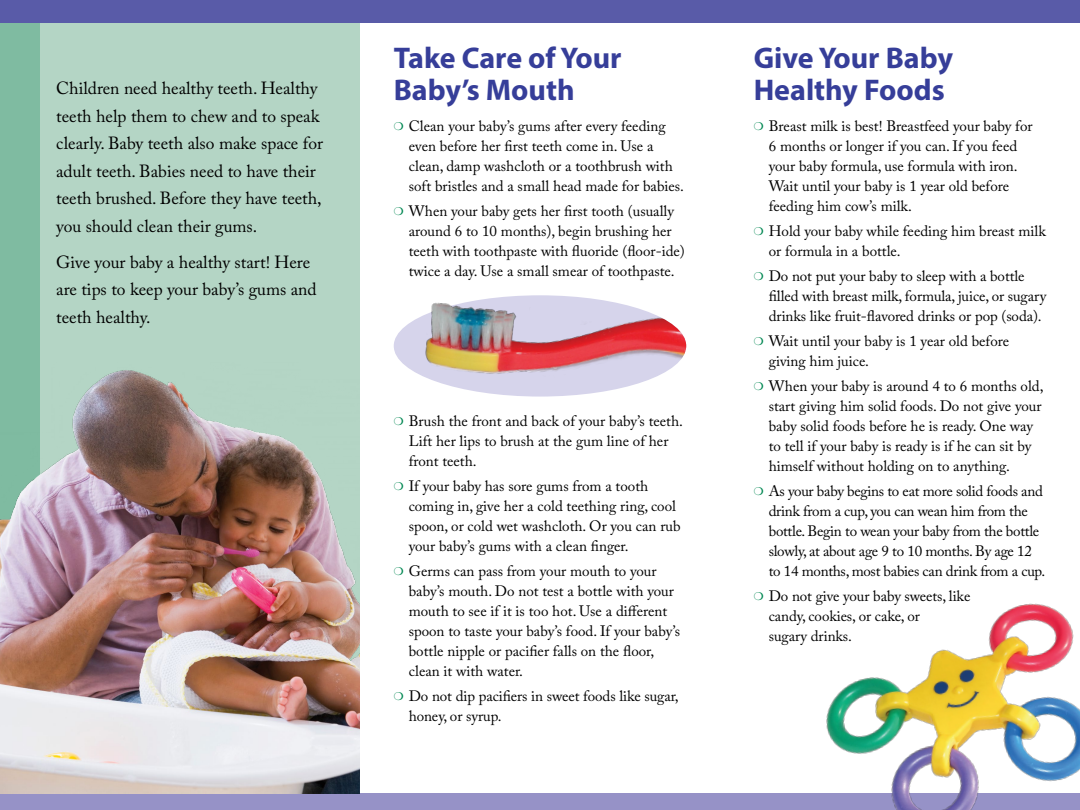
<style>
.page{position:relative;width:1080px;height:810px;background:#fff}
.page>*{position:absolute;margin:0;border:0;box-sizing:border-box;transform-origin:0 0}
.head_2{font:700 30px/32.5px "Myriad Pro";color:#363e99}
.subtext_2{font:17.5px/27.5px "Adobe Caslon Pro";color:#000}
.bullet_text{font:15px/20px "Adobe Caslon Pro";color:#000}
.bullet_text-2{font:15px/20px "Adobe Caslon Pro";letter-spacing:-.02em;color:#000}
.bullet_text_2{font:15px/20px "Adobe Caslon Pro";letter-spacing:-.005em;color:#000}
</style>
<div class="page">
<div style="left:0;top:0;width:360px;height:793px;background:#b4d5c5"></div>
<div style="left:0;top:0;width:39px;height:793px;background:#7fbba1"></div>
<div style="left:0;top:0;width:1080px;height:22px;background:#595ba8"></div>
<div style="left:0;top:793px;width:1080px;height:17px;background:#9692c7"></div>
<img style="left:0;top:349px;width:360px;height:444px">
<img style="left:826px;top:603px;width:254px;height:207px">
<img style="left:608px;top:301px;width:78px;height:90px">
<img style="left:394px;top:295px;width:214px;height:102px">
<p class="subtext_2" style="left:56px;top:74px;width:268px">Children need healthy teeth. Healthy teeth help them to chew and to speak clearly. Baby teeth also make space for adult teeth. Babies need to have their teeth brushed. Before they have teeth, you should clean their gums.</p>
<p class="subtext_2" style="left:56px;top:248px;width:262px">Give your baby a healthy start! Here are tips to keep your baby’s gums and teeth healthy.</p>
<p class="head_2" style="left:394px;top:40px;width:229px">Take Care of Your<br>Baby’s Mouth</p>
<p class="bullet_text" style="left:409px;top:116px;width:277px">Clean your baby’s gums after every feeding even before her first teeth come in. Use a clean, damp washcloth or a toothbrush with soft bristles and a small head made for babies.</p>
<p class="bullet_text" style="left:409px;top:201px;width:278px">When your baby gets her first tooth (usually around 6 to 10 months), begin brushing her teeth with toothpaste with fluoride (floor-ide) twice a day. Use a small smear of toothpaste.</p>
<p class="bullet_text" style="left:409px;top:411px;width:276px">Brush the front and back of your baby’s teeth.<br>Lift her lips to brush at the gum line of her front teeth.</p>
<p class="bullet_text" style="left:409px;top:476px;width:274px">If your baby has sore gums from a tooth coming in, give her a cold teething ring, cool spoon, or cold wet washcloth. Or you can rub your baby’s gums with a clean finger.</p>
<p class="bullet_text" style="left:409px;top:561px;width:273px">Germs can pass from your mouth to your baby’s mouth. Do not test a bottle with your mouth to see if it is too hot. Use a different spoon to taste your baby’s food. If your baby’s bottle nipple or pacifier falls on the floor, clean it with water.</p>
<p class="bullet_text_2" style="left:409px;top:686px;width:272px">Do not dip pacifiers in sweet foods like sugar, honey, or syrup.</p>
<p class="head_2" style="left:754px;top:40px;width:201px">Give Your Baby<br>Healthy Foods</p>
<p class="bullet_text" style="left:769px;top:116px;width:265px">Breast milk is best! Breastfeed your baby for 6 months or longer if you can. If you feed your baby formula, use formula with iron.<br>Wait until your baby is 1 year old before feeding him cow’s milk.</p>
<p class="bullet_text" style="left:769px;top:221px;width:279px">Hold your baby while feeding him breast milk or formula in a bottle.</p>
<p class="bullet_text" style="left:769px;top:266px;width:279px">Do not put your baby to sleep with a bottle filled with breast milk, formula, juice, or sugary drinks like fruit-flavored drinks or pop (soda).</p>
<p class="bullet_text" style="left:769px;top:331px;width:242px">Wait until your baby is 1 year old before giving him juice.</p>
<p class="bullet_text" style="left:769px;top:376px;width:276px">When your baby is around 4 to 6 months old, start giving him solid foods. Do not give your baby solid foods before he is ready. One way to tell if your baby is ready is if he can sit by himself without holding on to anything.</p>
<p class="bullet_text-2" style="left:769px;top:481px;width:278px">As your baby begins to eat more solid foods and drink from a cup, you can wean him from the bottle. Begin to wean your baby from the bottle slowly, at about age 9 to 10 months. By age 12 to 14 months, most babies can drink from a cup.</p>
<p class="bullet_text_2" style="left:769px;top:586px;width:203px">Do not give your baby sweets, like candy, cookies, or cake, or<br>sugary drinks.</p>
</div>
